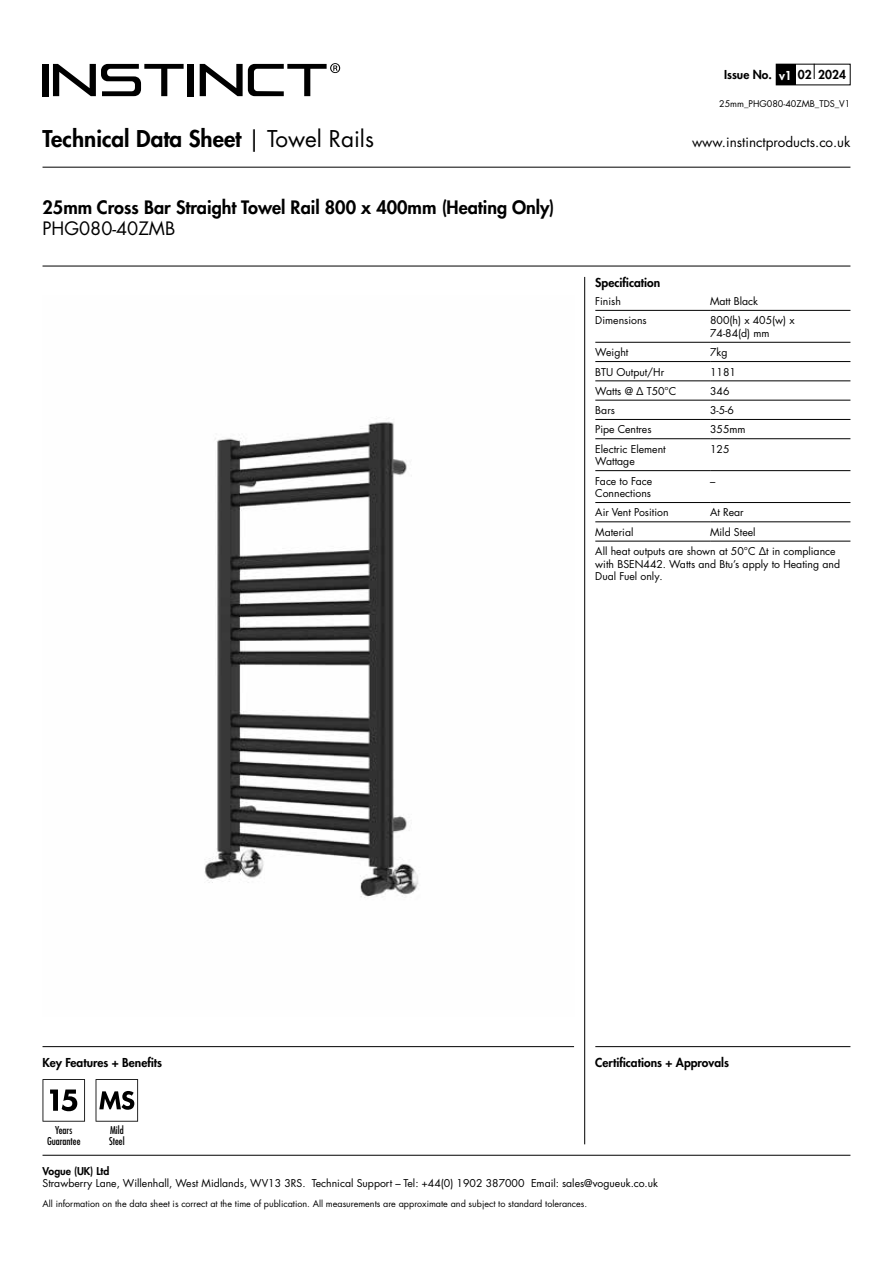
<style>
.page{position:relative;width:893px;height:1263px;background:#fff}
.page>*{position:absolute;margin:0;border:0;box-sizing:border-box;transform-origin:0 0}
.t1{font:800 22.5px "Futura LT Pro";color:#000}
.t2{font:800 18px "Futura LT Pro";color:#000}
.t3{font:18px "Futura LT Pro";color:#000}
.t4{font:13.5px "Futura LT Pro";color:#000}
.t5{font:800 12px "Futura LT Pro";color:#000}
.t6{font:10.5px/12.6px "Futura LT Pro";color:#000}
.t7{font:500 condensed 10.5px/10.5px "Futura LT Pro";color:#000;text-align:center}
.t8{font:800 10.5px "Futura LT Pro";color:#000}
.t9{font:9px "Futura LT Pro";color:#000}
.s1{color:#fff}
.s2{font-weight:400}
</style>
<div class="page">
<div style="left:43px;top:64px;width:6px;height:32px;background:#000"></div>
<div style="left:188px;top:64px;width:6px;height:32px;background:#000"></div>
<svg style="left:200px;top:63px;width:140px;height:33px"></svg>
<svg style="left:53px;top:64px;width:131px;height:32px"></svg>
<div style="left:776px;top:64px;width:19px;height:21px;background:#000"></div>
<svg style="left:814px;top:64px;width:1px;height:15px"></svg>
<hr style="left:43px;top:1155px;width:807px;height:1px;background:#000">
<hr style="left:43px;top:1046px;width:531px;height:1px;background:#000">
<hr style="left:595px;top:1046px;width:255px;height:1px;background:#000">
<hr style="left:43px;top:167px;width:807px;height:1px;background:#000">
<hr style="left:43px;top:266px;width:807px;height:1px;background:#000">
<hr style="left:584px;top:277px;width:1px;height:867px;background:#000">
<svg style="left:96px;top:1079px;width:42px;height:42px"></svg>
<hr style="left:595px;top:310px;width:115px;height:1px;background:#000">
<hr style="left:710px;top:310px;width:140px;height:1px;background:#000">
<hr style="left:595px;top:342px;width:115px;height:1px;background:#000">
<hr style="left:710px;top:342px;width:140px;height:1px;background:#000">
<hr style="left:595px;top:361px;width:115px;height:1px;background:#000">
<hr style="left:710px;top:361px;width:140px;height:1px;background:#000">
<hr style="left:595px;top:381px;width:115px;height:1px;background:#000">
<hr style="left:710px;top:381px;width:140px;height:1px;background:#000">
<hr style="left:595px;top:400px;width:115px;height:1px;background:#000">
<hr style="left:710px;top:400px;width:140px;height:1px;background:#000">
<hr style="left:595px;top:419px;width:115px;height:1px;background:#000">
<hr style="left:710px;top:419px;width:140px;height:1px;background:#000">
<hr style="left:595px;top:438px;width:115px;height:1px;background:#000">
<hr style="left:710px;top:438px;width:140px;height:1px;background:#000">
<hr style="left:595px;top:470px;width:115px;height:1px;background:#000">
<hr style="left:710px;top:470px;width:140px;height:1px;background:#000">
<hr style="left:595px;top:502px;width:115px;height:1px;background:#000">
<hr style="left:710px;top:502px;width:140px;height:1px;background:#000">
<hr style="left:595px;top:522px;width:115px;height:1px;background:#000">
<hr style="left:710px;top:522px;width:140px;height:1px;background:#000">
<hr style="left:595px;top:541px;width:115px;height:1px;background:#000">
<hr style="left:710px;top:541px;width:140px;height:1px;background:#000">
<svg style="left:43px;top:1079px;width:42px;height:42px"></svg>
<img style="left:204px;top:422px;width:215px;height:476px">
<p class="t5" style="left:724px;top:66px;width:123px">Issue No. <span class="s1">v1</span> 02 2024</p>
<p class="t9" style="left:719px;top:98px;width:133px">25mm_PHG080-40ZMB_TDS_V1</p>
<h1 class="t1" style="left:43px;top:122px;width:333px">Technical Data Sheet <span class="s2">| Towel Rails</span></h1>
<p class="t4" style="left:692px;top:132px;width:160px">www.instinctproducts.co.uk</p>
<h2 class="t2" style="left:43px;top:193px;width:513px">25mm Cross Bar Straight Towel Rail 800 x 400mm (Heating Only)</h2>
<h2 class="t3" style="left:43px;top:216px;width:134px">PHG080-40ZMB</h2>
<p class="t5" style="left:595px;top:273px;width:66px">Specification</p>
<p class="t6" style="left:595px;top:295px;width:27px">Finish</p>
<p class="t6" style="left:710px;top:295px;width:50px">Matt Black</p>
<p class="t6" style="left:595px;top:314px;width:53px">Dimensions</p>
<p class="t6" style="left:710px;top:314px;width:86px">800(h) x 405(w) x<br>74-84(d) mm</p>
<p class="t6" style="left:595px;top:346px;width:35px">Weight</p>
<p class="t6" style="left:710px;top:346px;width:19px">7kg</p>
<p class="t6" style="left:595px;top:365px;width:70px">BTU Output/Hr</p>
<p class="t6" style="left:710px;top:365px;width:27px">1181</p>
<p class="t6" style="left:595px;top:384px;width:83px">Watts @ Δ T50°C</p>
<p class="t6" style="left:710px;top:384px;width:21px">346</p>
<p class="t6" style="left:595px;top:404px;width:21px">Bars</p>
<p class="t6" style="left:710px;top:404px;width:25px">3-5-6</p>
<p class="t6" style="left:595px;top:423px;width:58px">Pipe Centres</p>
<p class="t6" style="left:710px;top:423px;width:37px">355mm</p>
<p class="t6" style="left:595px;top:442px;width:72px">Electric Element<br>Wattage</p>
<p class="t6" style="left:710px;top:442px;width:21px">125</p>
<p class="t6" style="left:595px;top:474px;width:58px">Face to Face<br>Connections</p>
<p class="t6" style="left:710px;top:474px;width:7px">–</p>
<p class="t6" style="left:595px;top:506px;width:75px">Air Vent Position</p>
<p class="t6" style="left:710px;top:506px;width:35px">At Rear</p>
<p class="t6" style="left:595px;top:525px;width:40px">Material</p>
<p class="t6" style="left:595px;top:522px;width:242px;line-height:19.4px;text-indent:115px">Mild Steel<br>All heat outputs are shown at 50°C Δt in compliance</p>
<p class="t6" style="left:595px;top:557px;width:246px">with BSEN442. Watts and Btu’s apply to Heating and<br>Dual Fuel only.</p>
<p class="t5" style="left:43px;top:1053px;width:121px">Key Features + Benefits</p>
<p class="t5" style="left:595px;top:1053px;width:135px">Certifications + Approvals</p>
<p class="t7" style="left:47px;top:1125px;width:35px">Years<br>Guarantee</p>
<p class="t7" style="left:109px;top:1125px;width:17px;text-align:left">Mild<br>Steel</p>
<p class="t8" style="left:43px;top:1163px;width:68px">Vogue (UK) Ltd</p>
<p class="t6" style="left:43px;top:1177px;width:617px">Strawberry Lane, Willenhall, West Midlands, WV13 3RS. Technical Support – Tel: +44(0) 1902 387000 Email: sales@vogueuk.co.uk</p>
<p class="t9" style="left:43px;top:1197px;width:546px">All information on the data sheet is correct at the time of publication. All measurements are approximate and subject to standard tolerances.</p>
</div>
